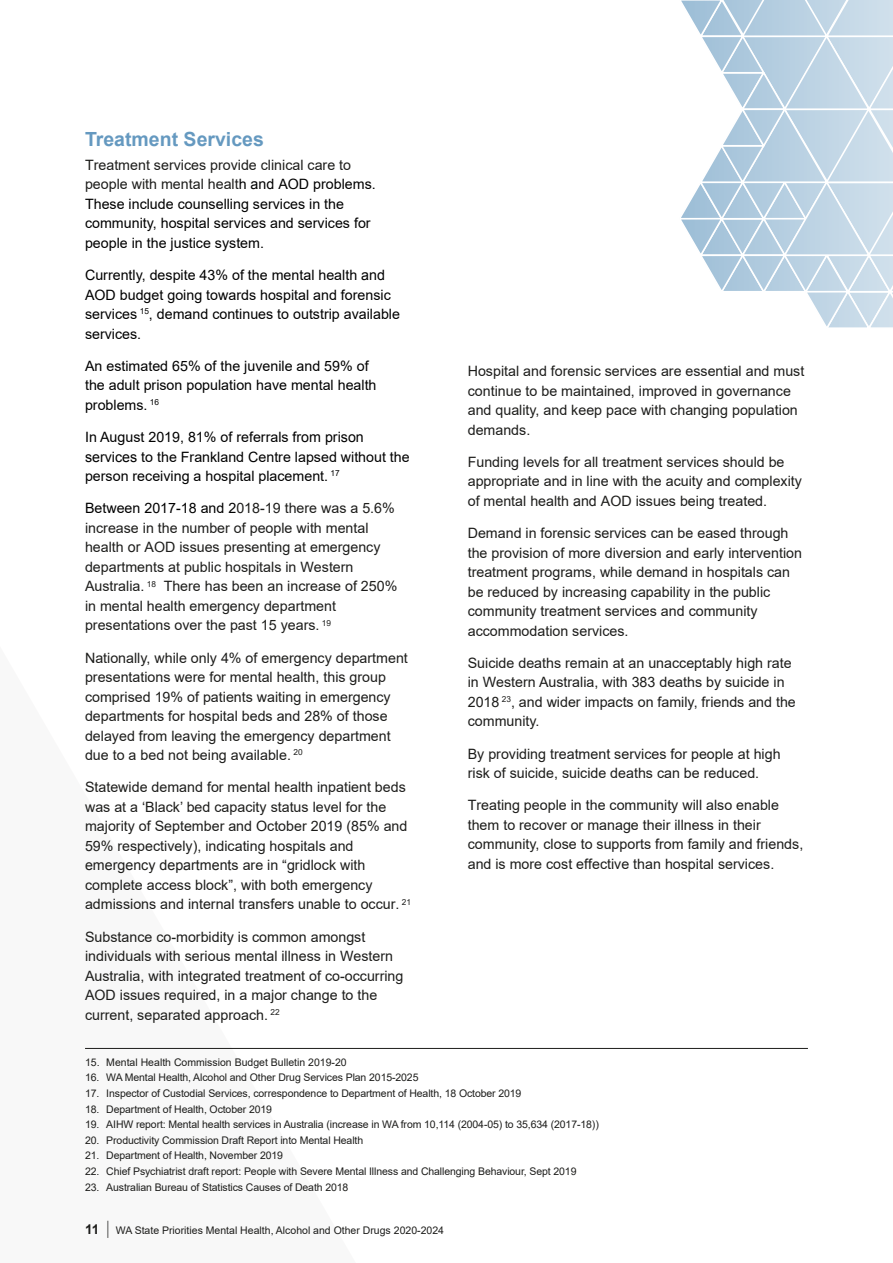
<style>
.page{position:relative;width:893px;height:1263px;background:#fff}
.page>*{position:absolute;margin:0;border:0;box-sizing:border-box;transform-origin:0 0}
.t1{font:700 19.5px "Arial";color:#6599c0}
.t2{font:14.25px/19.5px "Arial";color:#1d1d1b}
.t3{font:14.25px/19.5px "Arial";color:#000}
.t4{font:10.5px "Arial";letter-spacing:-.01em;color:#1d1d1b}
.s1{color:#1d1d1b}
.s2{color:#000}
.s3{font-weight:700;font-size:13.5px}
.s4{font-size:18px}
</style>
<div class="page">
<svg style="left:681px;top:0;width:212px;height:328px"></svg>
<hr style="left:85px;top:1048px;width:723px;height:1px;background:#1d1d1b">
<h1 class="t1" style="left:85px;top:125px;width:180px">Treatment Services</h1>
<p class="t3" style="left:85px;top:155px;width:292px"><span class="s1">Treatment services provide clinical care to people with mental healt</span>h and AOD problems.<br>These include counselling services in the community, hospital services and services for people in the justice system.</p>
<p class="t3" style="left:85px;top:265px;width:317px">Currently, despite 43% of the mental health and AOD budget going towards hospital and forensic services <sup>15</sup>, demand continues to outstrip available services.</p>
<p class="t3" style="left:85px;top:356px;width:293px">An estimated 65% of the juvenile and 59% of the adult prison population have mental health problems. <sup>16</sup></p>
<p class="t3" style="left:85px;top:427px;width:326px">In August 2019, 81% of referrals from prison services to the Frankland Centre lapsed without the person receiving a hospital placement. <sup>17</sup></p>
<p class="t2" style="left:85px;top:498px;width:314px"><span class="s2">Between 2017-18 and 2</span>018-19 there was a 5.6% increase in the number of people with mental health or AOD issues presenting at emergency departments at public hospitals in Western Australia. <sup>18</sup> There has been an increase of 250% in mental health emergency department presentations over the past 15 years. <sup>19</sup></p>
<p class="t2" style="left:85px;top:648px;width:324px">Nationally, while only 4% of emergency department presentations were for mental health, this group comprised 19% of patients waiting in emergency departments for hospital beds and 28% of those delayed from leaving the emergency department due to a bed not being available. <sup>20</sup></p>
<p class="t2" style="left:85px;top:777px;width:328px">Statewide demand for mental health inpatient beds was at a ‘Black’ bed capacity status level for the majority of September and October 2019 (85% and 59% respectively), indicating hospitals and emergency departments are in “gridlock with complete access block”, with both emergency admissions and internal transfers unable to occur. <sup>21</sup></p>
<p class="t2" style="left:85px;top:927px;width:320px">Substance co-morbidity is common amongst individuals with serious mental illness in Western Australia, with integrated treatment of co-occurring AOD issues required, in a major change to the current, separated approach. <sup>22</sup></p>
<p class="t4" style="left:85px;top:1055px;width:263px">15. Mental Health Commission Budget Bulletin 2019-20</p>
<p class="t4" style="left:85px;top:1070px;width:335px">16. WA Mental Health, Alcohol and Other Drug Services Plan 2015-2025</p>
<p class="t4" style="left:85px;top:1086px;width:438px">17. Inspector of Custodial Services, correspondence to Department of Health, 18 October 2019</p>
<p class="t4" style="left:85px;top:1101px;width:189px">18. Department of Health, October 2019</p>
<p class="t4" style="left:85px;top:1117px;width:515px">19. AIHW report: Mental health services in Australia (increase in WA from 10,114 (2004-05) to 35,634 (2017-18))</p>
<p class="t4" style="left:85px;top:1133px;width:280px">20. Productivity Commission Draft Report into Mental Health</p>
<p class="t4" style="left:85px;top:1148px;width:200px">21. Department of Health, November 2019</p>
<p class="t4" style="left:85px;top:1164px;width:493px">22. Chief Psychiatrist draft report: People with Severe Mental Illness and Challenging Behaviour, Sept 2019</p>
<p class="t4" style="left:85px;top:1180px;width:265px">23. Australian Bureau of Statistics Causes of Death 2018</p>
<p class="t2" style="left:468px;top:361px;width:338px">Hospital and forensic services are essential and must continue to be maintained, improved in governance and quality, and keep pace with changing population demands.</p>
<p class="t2" style="left:468px;top:452px;width:336px">Funding levels for all treatment services should be appropriate and in line with the acuity and complexity of mental health and AOD issues being treated.</p>
<p class="t2" style="left:468px;top:523px;width:336px">Demand in forensic services can be eased through the provision of more diversion and early intervention treatment programs, while demand in hospitals can be reduced by increasing capability in the public community treatment services and community accommodation services.</p>
<p class="t2" style="left:468px;top:653px;width:330px">Suicide deaths remain at an unacceptably high rate in Western Australia, with 383 deaths by suicide in 2018 <sup>23</sup>, and wider impacts on family, friends and the community.</p>
<p class="t2" style="left:468px;top:744px;width:314px">By providing treatment services for people at high risk of suicide, suicide deaths can be reduced.</p>
<p class="t2" style="left:468px;top:795px;width:337px">Treating people in the community will also enable them to recover or manage their illness in their community, close to supports from family and friends, and is more cost effective than hospital services.</p>
<p class="t4" style="left:85px;top:1222px;width:360px"><span class="s3">11</span> <span class="s4">|</span> WA State Priorities Mental Health, Alcohol and Other Drugs 2020-2024</p>
</div>
